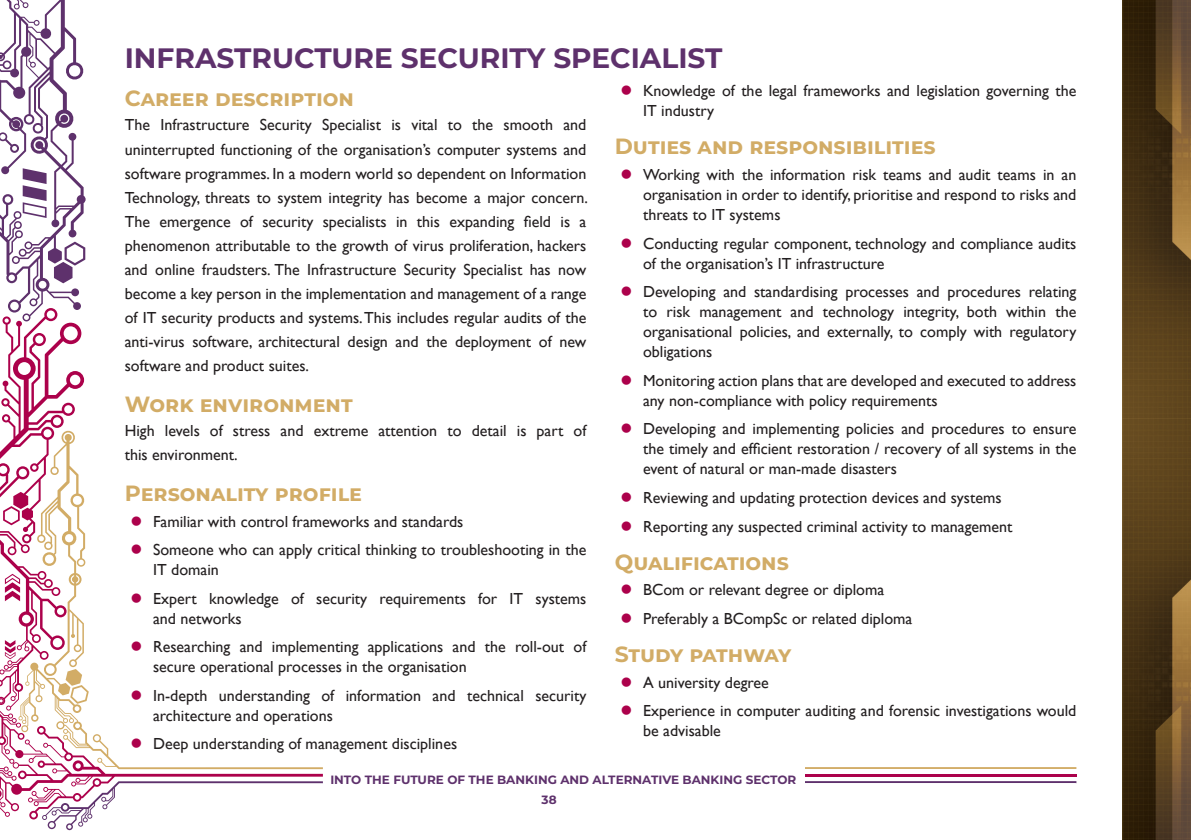
<style>
.page{position:relative;width:1191px;height:840px;background:#fff}
.page>*{position:absolute;margin:0;border:0;box-sizing:border-box;transform-origin:0 0}
.Header_2{font:700 28px "Montserrat";color:#5e316c}
.Content_Header{font:700 22px "Montserrat";color:#d2ac66}
.Content_Header-2{font:700 22px "Montserrat";letter-spacing:-.025em;color:#d2ac66}
.Content_2{font:16px/20px "Gill Sans";color:#231f20}
.t1{font:700 12px "Montserrat";color:#5e316c}
</style>
<div class="page">
<img style="left:1123px;top:0;width:68px;height:839px">
<svg style="left:805px;top:781px;width:271px;height:1px"></svg>
<hr style="left:780px;top:766px;width:296px;height:2px;background:#d2ac66">
<hr style="left:780px;top:773px;width:296px;height:3px;background:#ac014b">
<svg style="left:0;top:768px;width:323px;height:51px"></svg>
<svg style="left:42px;top:780px;width:281px;height:49px"></svg>
<div style="left:777px;top:764px;width:27px;height:22px;background:#fff"></div>
<svg style="left:0;top:0;width:323px;height:768px"></svg>
<p class="Header_2" style="left:125px;top:38px;width:599px">INFRASTRUCTURE SECURITY SPECIALIST</p>
<p class="Content_Header" style="left:125px;top:83px;width:231px">Career description</p>
<p class="Content_2" style="left:125px;top:113px;width:465px;line-height:24px;text-align:justify">The Infrastructure Security Specialist is vital to the smooth and uninterrupted functioning of the organisation’s computer systems and software programmes. In a modern world so dependent on Information Technology, threats to system integrity has become a major concern.<br>The emergence of security specialists in this expanding field is a phenomenon attributable to the growth of virus proliferation, hackers and online fraudsters. The Infrastructure Security Specialist has now become a key person in the implementation and management of a range of IT security products and systems. This includes regular audits of the anti-virus software, architectural design and the deployment of new software and product suites.</p>
<p class="Content_Header" style="left:125px;top:388px;width:229px">Work environment</p>
<p class="Content_2" style="left:125px;top:418px;width:463px;line-height:24px">High levels of stress and extreme attention to detail is part of this environment.</p>
<p class="Content_Header" style="left:125px;top:477px;width:239px">Personality profile</p>
<p class="Content_2" style="left:153px;top:511px;width:312px">Familiar with control frameworks and standards</p>
<p class="Content_2" style="left:153px;top:539px;width:435px">Someone who can apply critical thinking to troubleshooting in the<br>IT domain</p>
<p class="Content_2" style="left:153px;top:588px;width:435px">Expert knowledge of security requirements for IT systems and networks</p>
<p class="Content_2" style="left:153px;top:636px;width:435px">Researching and implementing applications and the roll-out of secure operational processes in the organisation</p>
<p class="Content_2" style="left:153px;top:685px;width:435px">In-depth understanding of information and technical security architecture and operations</p>
<p class="Content_2" style="left:153px;top:733px;width:305px">Deep understanding of management disciplines</p>
<p class="Content_2" style="left:643px;top:81px;width:435px">Knowledge of the legal frameworks and legislation governing the<br>IT industry</p>
<p class="Content_Header" style="left:615px;top:131px;width:322px">Duties and responsibilities</p>
<p class="Content_2" style="left:643px;top:165px;width:435px;text-align:justify">Working with the information risk teams and audit teams in an organisation in order to identify, prioritise and respond to risks and threats to IT systems</p>
<p class="Content_2" style="left:643px;top:233px;width:435px">Conducting regular component, technology and compliance audits of the organisation’s IT infrastructure</p>
<p class="Content_2" style="left:643px;top:282px;width:435px;text-align:justify">Developing and standardising processes and procedures relating to risk management and technology integrity, both within the organisational policies, and externally, to comply with regulatory obligations</p>
<p class="Content_2" style="left:643px;top:370px;width:435px">Monitoring action plans that are developed and executed to address any non-compliance with policy requirements</p>
<p class="Content_2" style="left:643px;top:419px;width:435px;text-align:justify">Developing and implementing policies and procedures to ensure the timely and efficient restoration / recovery of all systems in the event of natural or man-made disasters</p>
<p class="Content_2" style="left:643px;top:487px;width:360px">Reviewing and updating protection devices and systems</p>
<p class="Content_2" style="left:643px;top:516px;width:371px">Reporting any suspected criminal activity to management</p>
<p class="Content_Header" style="left:615px;top:545px;width:176px">Qualifications</p>
<p class="Content_2" style="left:643px;top:580px;width:242px">BCom or relevant degree or diploma</p>
<p class="Content_2" style="left:643px;top:608px;width:271px">Preferably a BCompSc or related diploma</p>
<p class="Content_Header-2" style="left:615px;top:638px;width:178px">Study pathway</p>
<p class="Content_2" style="left:643px;top:672px;width:127px">A university degree</p>
<p class="Content_2" style="left:643px;top:701px;width:435px">Experience in computer auditing and forensic investigations would be advisable</p>
<p class="t1" style="left:330px;top:770px;width:467px">INTO THE FUTURE OF THE BANKING AND ALTERNATIVE BANKING SECTOR</p>
<p class="t1" style="left:541px;top:790px;width:17px">38</p>
</div>
